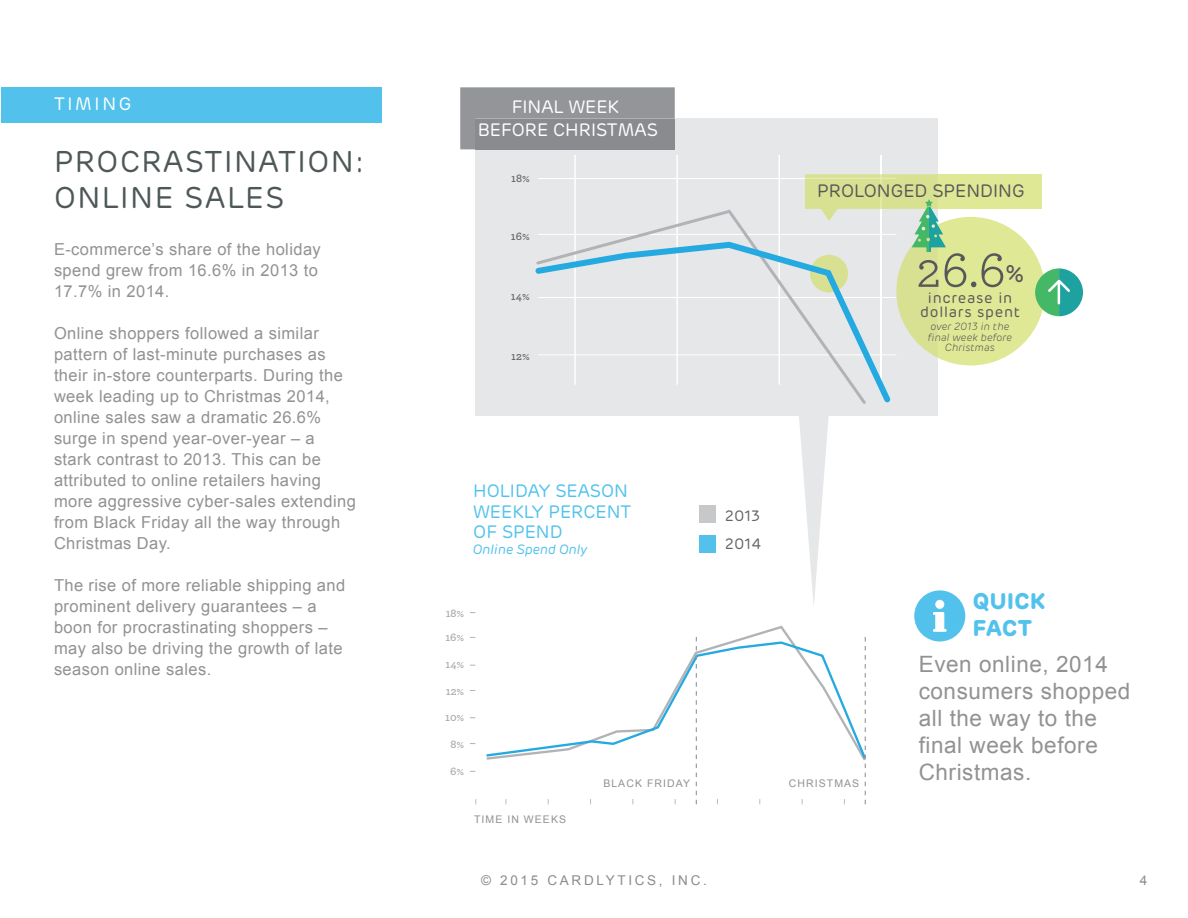
<style>
.page{position:relative;width:1188px;height:918px;background:#fff}
.page>*{position:absolute;margin:0;border:0;box-sizing:border-box;transform-origin:0 0}
.t1{font:52.8px "Archer Pro";color:#57585a}
.t2{font:30px/36px "Rubrik";letter-spacing:.05em;color:#4e5858}
.t3{font:22.5px/27px "Arial";letter-spacing:.025em;color:#939192}
.t4{font:700 22.5px/27px "Rubrik";letter-spacing:.025em;color:#52c2ec}
.t5{font:18px/21.6px "Rubrik";color:#52c2ec}
.t6{font:18px/22.5px "Rubrik";color:#fff;text-align:center}
.t7{font:18px "Rubrik";color:#57585a}
.t8{font:16.5px/21px "Arial";letter-spacing:.025em;color:#939192}
.t9{font:15px/27.9px "Rubrik";color:#636366}
.t10{font:14.85px/13.5px "Rubrik";letter-spacing:.05em;color:#57585a;text-align:center}
.t11{font:13.5px "Arial";letter-spacing:.2em;color:#8a8c8f}
.t12{font:italic 13.5px "Rubrik";color:#52c2ec}
.t13{font:600 11.55px "Archer Pro";color:#aba8a7}
.t14{font:600 11.55px "Archer Pro";color:#636366}
.t15{font:italic 300 10.5px/10.5px "Rubrik";letter-spacing:.01em;color:#57585a;text-align:center}
.t16{font:10.5px "Arial";letter-spacing:.1em;color:#939192}
.s1{font-family:"Rubrik";font-size:24.15px}
</style>
<div class="page">
<div style="left:475px;top:119px;width:463px;height:297px;background:#e6e7e9"></div>
<hr style="left:779px;top:155px;width:1px;height:230px;background:#fff">
<hr style="left:881px;top:155px;width:1px;height:230px;background:#fff">
<hr style="left:676px;top:155px;width:2px;height:230px;background:#fff">
<hr style="left:574px;top:155px;width:2px;height:230px;background:#fff">
<hr style="left:538px;top:178px;width:358px;height:1px;background:#fff">
<div style="left:1px;top:87px;width:381px;height:35px;background:#52c2ec"></div>
<svg style="left:486px;top:640px;width:379px;height:121px"></svg>
<svg style="left:538px;top:208px;width:267px;height:31px"></svg>
<svg style="left:535px;top:239px;width:356px;height:165px"></svg>
<svg style="left:797px;top:398px;width:33px;height:207px"></svg>
<div style="left:699px;top:505px;width:16px;height:18px;background:#c7c8ca"></div>
<div style="left:699px;top:535px;width:16px;height:18px;background:#52c2ec"></div>
<div style="left:460px;top:87px;width:215px;height:62px;background:#939598"></div>
<div style="left:475px;top:119px;width:200px;height:30px;background:#898b8e"></div>
<svg style="left:914px;top:590px;width:51px;height:51px"></svg>
<svg style="left:805px;top:174px;width:278px;height:191px"></svg>
<svg style="left:696px;top:637px;width:1px;height:167px"></svg>
<svg style="left:865px;top:637px;width:1px;height:167px"></svg>
<p class="t6" style="left:54px;top:93px;width:79px">TIMING</p>
<h2 class="t2" style="left:54px;top:144px;width:311px">PROCRASTINATION:<br>ONLINE SALES</h2>
<p class="t8" style="left:54px;top:239px;width:268px">E-commerce’s share of the holiday spend grew from 16.6% in 2013 to<br>17.7% in 2014.</p>
<p class="t8" style="left:54px;top:323px;width:303px">Online shoppers followed a similar pattern of last-minute purchases as their in-store counterparts. During the week leading up to Christmas 2014, online sales saw a dramatic 26.6% surge in spend year-over-year – a stark contrast to 2013. This can be attributed to online retailers having more aggressive cyber-sales extending from Black Friday all the way through Christmas Day.</p>
<p class="t8" style="left:54px;top:575px;width:293px">The rise of more reliable shipping and prominent delivery guarantees – a boon for procrastinating shoppers – may also be driving the growth of late season online sales.</p>
<p class="t6" style="left:478px;top:96px;width:182px">FINAL WEEK<br>BEFORE CHRISTMAS</p>
<p class="t14" style="left:511px;top:170px;width:20px">18%</p>
<p class="t14" style="left:511px;top:227px;width:21px">16%</p>
<p class="t14" style="left:511px;top:288px;width:20px">14%</p>
<p class="t14" style="left:511px;top:347px;width:20px">12%</p>
<p class="t7" style="left:817px;top:180px;width:209px">PROLONGED SPENDING</p>
<h1 class="t1" style="left:916px;top:233px;width:109px">26.6<span class="s1">%</span></h1>
<p class="t10" style="left:920px;top:292px;width:101px">increase in dollars spent</p>
<p class="t15" style="left:928px;top:322px;width:86px">over 2013 in the final week before<br>Christmas</p>
<p class="t5" style="left:473px;top:480px;width:160px">HOLIDAY SEASON<br>WEEKLY PERCENT</p>
<p class="t5" style="left:473px;top:521px;width:91px">OF SPEND</p>
<p class="t12" style="left:473px;top:541px;width:116px">Online Spend Only</p>
<p class="t9" style="left:725px;top:503px;width:38px">2013<br>2014</p>
<p class="t13" style="left:446px;top:604px;width:20px">18%</p>
<p class="t13" style="left:445px;top:629px;width:21px">16%</p>
<p class="t13" style="left:446px;top:656px;width:20px">14%</p>
<p class="t13" style="left:446px;top:682px;width:20px">12%</p>
<p class="t13" style="left:445px;top:709px;width:21px">10%</p>
<p class="t13" style="left:451px;top:736px;width:15px">8%</p>
<p class="t13" style="left:450px;top:762px;width:16px">6%</p>
<p class="t16" style="left:474px;top:813px;width:93px">TIME IN WEEKS</p>
<p class="t16" style="left:603px;top:776px;width:88px">BLACK FRIDAY</p>
<p class="t16" style="left:789px;top:776px;width:72px">CHRISTMAS</p>
<h3 class="t4" style="left:973px;top:588px;width:74px">QUICK<br>FACT</h3>
<h3 class="t3" style="left:919px;top:651px;width:213px">Even online, 2014 consumers shopped all the way to the final week before<br>Christmas.</h3>
<p class="t11" style="left:481px;top:871px;width:227px">© 2015 CARDLYTICS, INC.</p>
<p class="t11" style="left:1140px;top:871px;width:9px">4</p>
</div>
